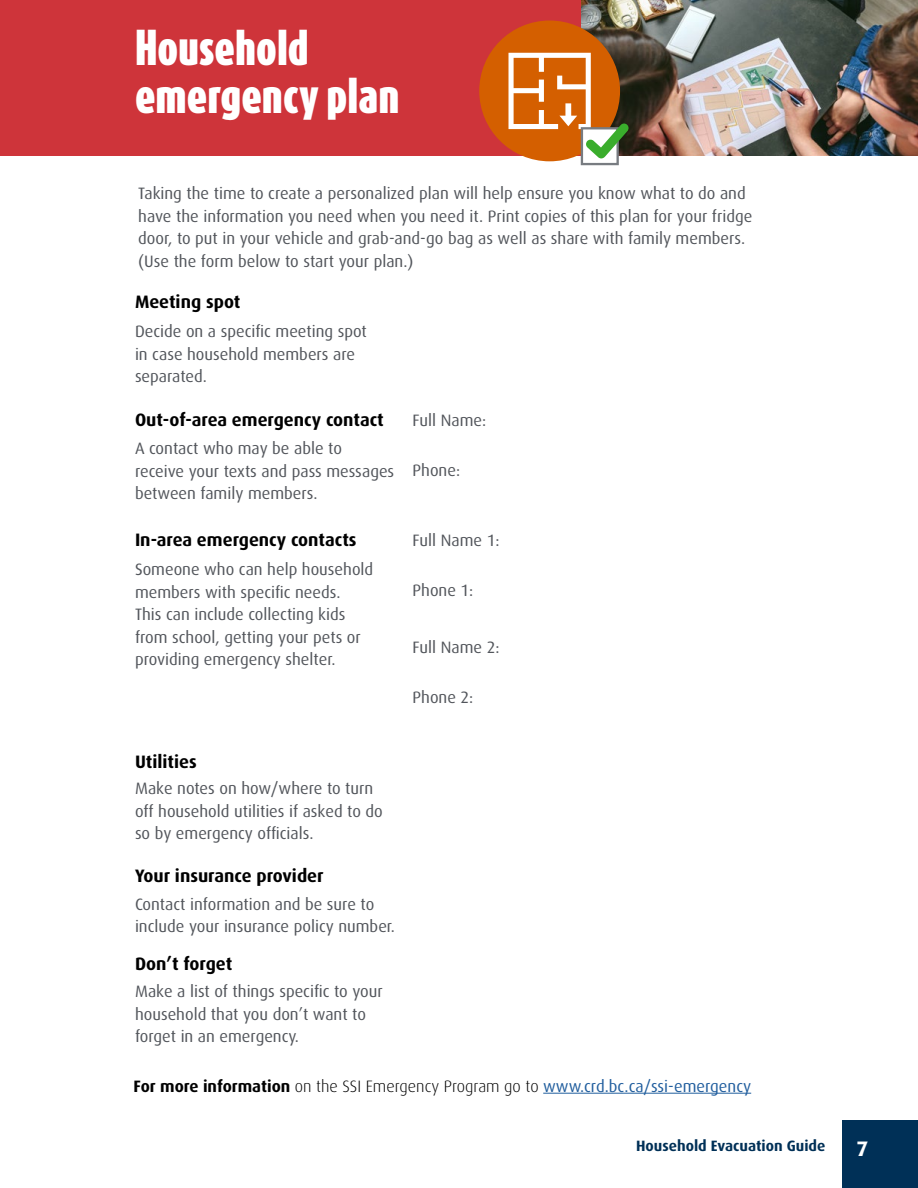
<style>
.page{position:relative;width:918px;height:1188px;background:#fff}
.page>*{position:absolute;margin:0;border:0;box-sizing:border-box;transform-origin:0 0}
.t1{font:900 42px/48px "Dax Compact Pro";color:#fff}
.t2{font:700 21px "Dax OT";color:#fff}
.t3{font:700 18px "Dax OT";color:#000}
.t4{font:16.5px/22.5px "Dax OT";color:#52555b}
.t5{font:300 16.5px "Dax OT";color:#000}
.t6{font:700 15px "Dax OT";color:#003057}
.s1{font-weight:700}
.s2{font-weight:400;color:#215e9e}
</style>
<div class="page">
<div style="left:842px;top:1120px;width:76px;height:68px;background:#003057"></div>
<div style="left:0;top:0;width:918px;height:156px;background:#ce343a"></div>
<img style="left:581px;top:0;width:337px;height:156px">
<div style="left:479px;top:21px;width:141px;height:140px;background:#d45f00;border-radius:50%"></div>
<div style="left:581px;top:127px;width:38px;height:38px;background:#fff;border:2px solid #787c81"></div>
<svg style="left:509px;top:53px;width:120px;height:105px"></svg>
<hr style="left:543px;top:1093px;width:208px;height:1px;background:#215e9e">
<h1 class="t1" style="left:135px;top:23px;width:266px">Household emergency plan</h1>
<p class="t4" style="left:138px;top:179px;width:616px">Taking the time to create a personalized plan will help ensure you know what to do and have the information you need when you need it. Print copies of this plan for your fridge door, to put in your vehicle and grab-and-go bag as well as share with family members. (Use the form below to start your plan.)</p>
<p class="t3" style="left:135px;top:285px;width:107px">Meeting spot</p>
<p class="t4" style="left:135px;top:317px;width:233px">Decide on a specific meeting spot in case household members are separated.</p>
<p class="t3" style="left:135px;top:402px;width:250px">Out-of-area emergency contact</p>
<p class="t4" style="left:135px;top:434px;width:261px">A contact who may be able to receive your texts and pass messages between family members.</p>
<p class="t3" style="left:135px;top:523px;width:223px">In-area emergency contacts</p>
<p class="t4" style="left:135px;top:555px;width:240px">Someone who can help household members with specific needs.<br>This can include collecting kids from school, getting your pets or providing emergency shelter.</p>
<p class="t4" style="left:413px;top:406px;width:75px">Full Name:</p>
<p class="t4" style="left:413px;top:456px;width:49px">Phone:</p>
<p class="t4" style="left:413px;top:526px;width:89px">Full Name 1:</p>
<p class="t4" style="left:413px;top:576px;width:62px">Phone 1:</p>
<p class="t4" style="left:413px;top:633px;width:89px">Full Name 2:</p>
<p class="t4" style="left:413px;top:683px;width:62px">Phone 2:</p>
<p class="t3" style="left:135px;top:744px;width:63px">Utilities</p>
<p class="t4" style="left:135px;top:774px;width:249px">Make notes on how/where to turn off household utilities if asked to do so by emergency officials.</p>
<p class="t3" style="left:135px;top:859px;width:190px">Your insurance provider</p>
<p class="t4" style="left:135px;top:890px;width:262px">Contact information and be sure to include your insurance policy number.</p>
<p class="t3" style="left:135px;top:947px;width:99px">Don’t forget</p>
<p class="t4" style="left:135px;top:977px;width:249px">Make a list of things specific to your household that you don’t want to forget in an emergency.</p>
<p class="t5" style="left:134px;top:1070px;width:619px"><span class="s1">For more information</span> on the SSI Emergency Program go to <span class="s2">www.crd.bc.ca/ssi-emergency</span></p>
<p class="t6" style="left:636px;top:1131px;width:191px">Household Evacuation Guide</p>
<p class="t2" style="left:856px;top:1128px;width:13px">7</p>
</div>
